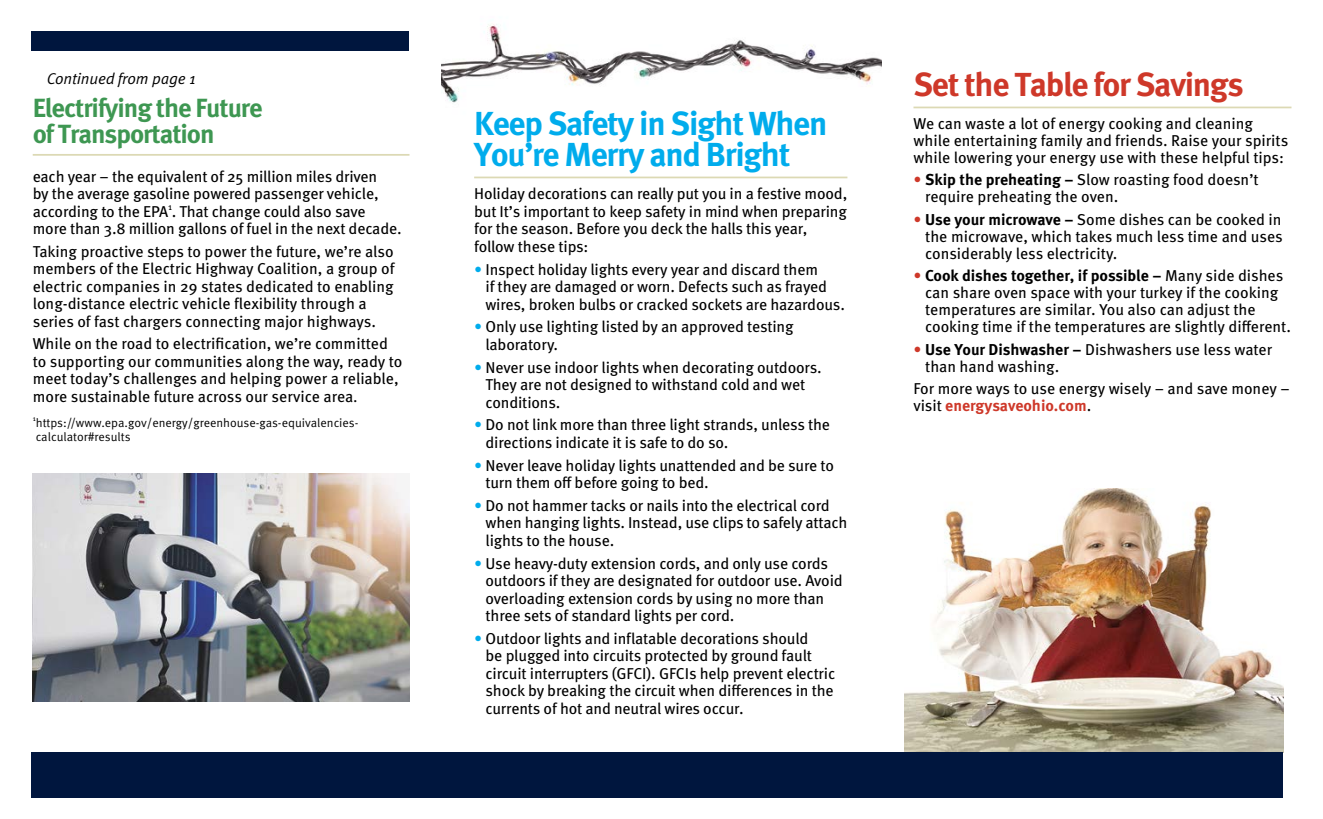
<style>
.page{position:relative;width:1323px;height:819px;background:#fff}
.page>*{position:absolute;margin:0;border:0;box-sizing:border-box;transform-origin:0 0}
.t1{font:700 33.25px/31.5px "Meta OT";letter-spacing:-.04em;color:#00acec}
.t2{font:700 33.25px "Meta OT";letter-spacing:-.04em;color:#ce3829}
.t3{font:700 26.25px/26.2px "Meta OT";letter-spacing:-.04em;color:#3e9752}
.t4{font:15.75px/17.5px "Meta OT";letter-spacing:-.01em;color:#000}
.t5{font:15.75px "Meta OT Norm Ita";letter-spacing:-.01em;color:#000}
.t6{font:12.25px/14px "Meta OT Norm";color:#000}
.t7{font:7.17px "Meta OT";color:#000}
.s1{font-family:"Meta OT Norm"}
.s2{color:#00acec}
.s3{color:#ce3829}
.s4{font-weight:700}
.s5{font-weight:700;color:#ce3829}
</style>
<div class="page">
<img style="left:441px;top:24px;width:441px;height:79px">
<img style="left:905px;top:488px;width:378px;height:264px">
<div style="left:32px;top:752px;width:1251px;height:46px;background:#00163e"></div>
<hr style="left:914px;top:107px;width:378px;height:1px;background:#dcd9b4">
<hr style="left:474px;top:177px;width:373px;height:1px;background:#dcd9b4">
<hr style="left:33px;top:154px;width:377px;height:2px;background:#dcd9b4">
<img style="left:33px;top:473px;width:376px;height:229px">
<div style="left:32px;top:32px;width:377px;height:19px;background:#00163e"></div>
<p class="t5" style="left:47px;top:69px;width:151px">Continued from page 1</p>
<p class="t3" style="left:33px;top:95px;width:232px">Electrifying the Future of Transportation</p>
<p class="t4" style="left:33px;top:168px;width:371px">each year – the equivalent of 25 million miles driven<br>by the average gasoline powered passenger vehicle, according to the EPA<sup>1</sup>. That change could also save more than 3.8 million gallons of fuel in the next decade.</p>
<p class="t4" style="left:33px;top:243px;width:364px">Taking proactive steps to power the future, we’re also members of the Electric Highway Coalition, a group of electric companies in 29 states dedicated to enabling long-distance electric vehicle flexibility through a series of fast chargers connecting major highways.</p>
<p class="t4" style="left:33px;top:335px;width:371px">While on the road to electrification, we’re committed to supporting our communities along the way, ready to meet today’s challenges and helping power a reliable, more sustainable future across our service area<span class="s1">.</span></p>
<p class="t7" style="left:33px;top:414px;width:5px">1</p>
<p class="t6" style="left:36px;top:416px;width:324px">https://www.epa.gov/energy/greenhouse-gas-equivalencies&shy;calculator#results</p>
<p class="t1" style="left:474px;top:108px;width:355px">Keep Safety in Sight When<br>You’re Merry and Bright</p>
<p class="t4" style="left:474px;top:185px;width:375px">Holiday decorations can really put you in a festive mood, but It’s important to keep safety in mind when preparing for the season. Before you deck the halls this year, follow these tips:</p>
<p class="t4" style="left:486px;top:261px;width:361px;text-indent:-11px"><span class="s2">•</span> Inspect holiday lights every year and discard them<br>if they are damaged or worn. Defects such as frayed wires, broken bulbs or cracked sockets are hazardous.</p>
<p class="t4" style="left:486px;top:318px;width:310px;text-indent:-11px"><span class="s2">•</span> Only use lighting listed by an approved testing laboratory.</p>
<p class="t4" style="left:486px;top:359px;width:338px;text-indent:-11px"><span class="s2">•</span> Never use indoor lights when decorating outdoors.<br>They are not designed to withstand cold and wet conditions.</p>
<p class="t4" style="left:486px;top:416px;width:346px;text-indent:-11px"><span class="s2">•</span> Do not link more than three light strands, unless the directions indicate it is safe to do so.</p>
<p class="t4" style="left:486px;top:457px;width:350px;text-indent:-11px"><span class="s2">•</span> Never leave holiday lights unattended and be sure to turn them off before going to bed.</p>
<p class="t4" style="left:486px;top:497px;width:363px;text-indent:-11px"><span class="s2">•</span> Do not hammer tacks or nails into the electrical cord when hanging lights. Instead, use clips to safely attach lights to the house.</p>
<p class="t4" style="left:486px;top:555px;width:359px;text-indent:-11px"><span class="s2">•</span> Use heavy-duty extension cords, and only use cords outdoors if they are designated for outdoor use. Avoid overloading extension cords by using no more than three sets of standard lights per cord.</p>
<p class="t4" style="left:486px;top:630px;width:351px;text-indent:-11px"><span class="s2">•</span> Outdoor lights and inflatable decorations should<br>be plugged into circuits protected by ground fault circuit interrupters (GFCI). GFCIs help prevent electric shock by breaking the circuit when differences in the currents of hot and neutral wires occur.</p>
<p class="t2" style="left:914px;top:64px;width:332px">Set the Table for Savings</p>
<p class="t4" style="left:914px;top:115px;width:376px">We can waste a lot of energy cooking and cleaning while entertaining family and friends. Raise your spirits while lowering your energy use with these helpful tips:</p>
<p class="t4" style="left:925px;top:171px;width:335px;text-indent:-12px"><span class="s3">•</span> <span class="s4">Skip the preheating –</span> Slow roasting food doesn’t require preheating the oven.</p>
<p class="t4" style="left:925px;top:211px;width:359px;text-align:justify;text-indent:-12px"><span class="s3">•</span> <span class="s4">Use your microwave –</span> Some dishes can be cooked in the microwave, which takes much less time and uses considerably less electricity.</p>
<p class="t4" style="left:925px;top:267px;width:367px;text-indent:-12px"><span class="s3">•</span> <span class="s4">Cook dishes together, if possible –</span> Many side dishes can share oven space with your turkey if the cooking temperatures are similar. You also can adjust the cooking time if the temperatures are slightly different.</p>
<p class="t4" style="left:925px;top:341px;width:349px;text-indent:-12px"><span class="s3">•</span> <span class="s4">Use Your Dishwasher –</span> Dishwashers use less water than hand washing.</p>
<p class="t4" style="left:914px;top:380px;width:378px">For more ways to use energy wisely – and save money – visit <span class="s5">energysaveohio.com</span>.</p>
</div>
